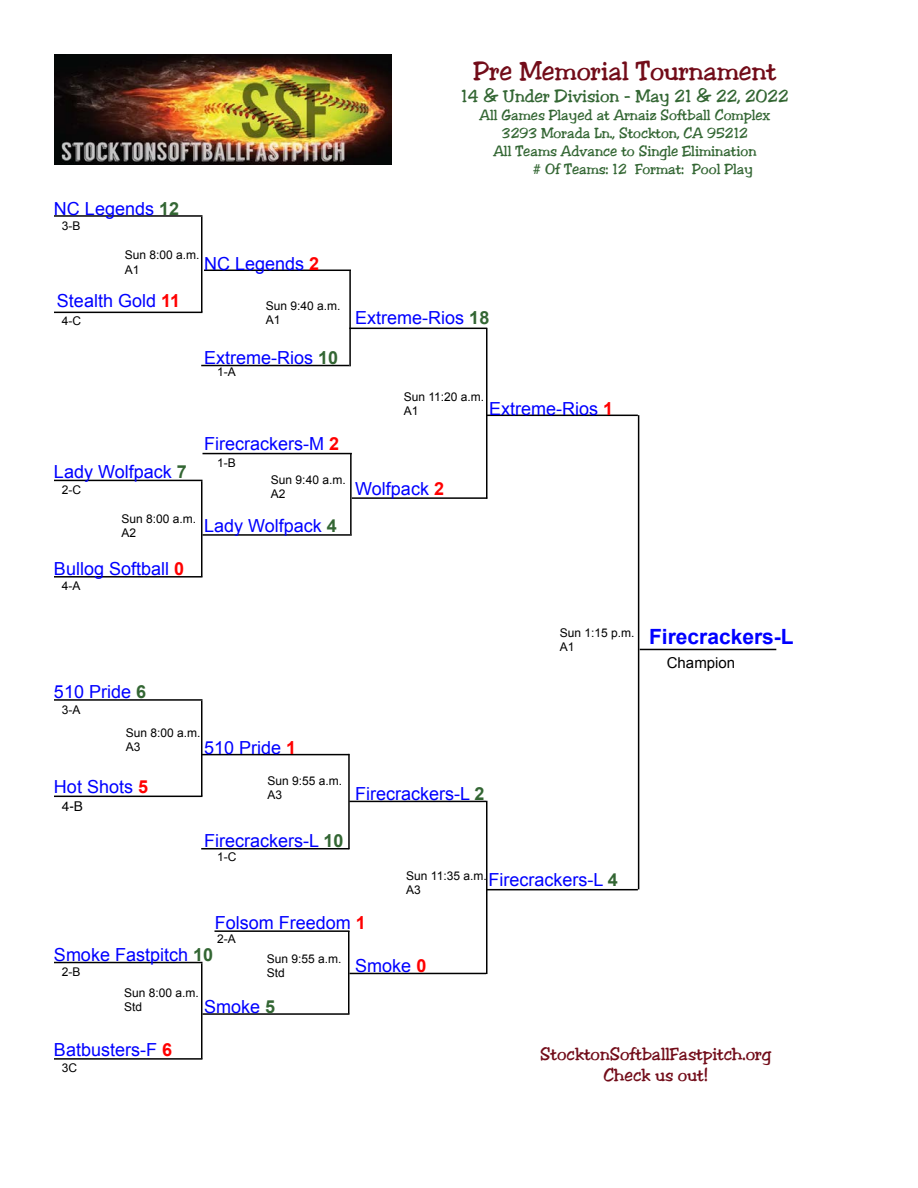
<style>
.page{position:relative;width:918px;height:1188px;background:#fff}
.page>*{position:absolute;margin:0;border:0;box-sizing:border-box;transform-origin:0 0}
.t1{font:27px "Jester";color:#720c19}
.t2{font:700 21px "Arial";color:#00f}
.t3{font:18px "Arial";color:#00f}
.t4{font:18px/21.6px "Jester";color:#720c19;text-align:center}
.t5{font:18px "Jester";color:#363}
.t6{font:15px "Jester";color:#363}
.t7{font:15px "Arial";color:#000}
.t8{font:13.5px "Helvetica";color:#000}
.t9{font:12px/14.4px "Arial";color:#000}
.s1{font-weight:700;color:#363}
.s2{font-weight:700;color:#f00}
</style>
<div class="page">
<img style="left:54px;top:54px;width:337px;height:110px">
<hr style="left:54px;top:576px;width:148px;height:2px;background:#000">
<hr style="left:54px;top:480px;width:148px;height:1px;background:#000">
<hr style="left:204px;top:270px;width:147px;height:1px;background:#000">
<hr style="left:202px;top:453px;width:150px;height:1px;background:#000">
<hr style="left:349px;top:271px;width:2px;height:95px;background:#000">
<hr style="left:349px;top:328px;width:138px;height:1px;background:#000">
<hr style="left:352px;top:497px;width:135px;height:2px;background:#000">
<hr style="left:486px;top:328px;width:2px;height:171px;background:#000">
<hr style="left:486px;top:415px;width:152px;height:1px;background:#000">
<hr style="left:638px;top:415px;width:1px;height:474px;background:#000">
<hr style="left:350px;top:453px;width:2px;height:81px;background:#000">
<hr style="left:202px;top:534px;width:150px;height:2px;background:#000">
<hr style="left:201px;top:481px;width:1px;height:95px;background:#000">
<hr style="left:201px;top:365px;width:148px;height:1px;background:#000">
<hr style="left:54px;top:312px;width:148px;height:1px;background:#000">
<hr style="left:54px;top:215px;width:148px;height:2px;background:#000">
<hr style="left:201px;top:217px;width:1px;height:95px;background:#000">
<hr style="left:54px;top:1058px;width:148px;height:2px;background:#000">
<hr style="left:54px;top:962px;width:148px;height:1px;background:#000">
<hr style="left:349px;top:801px;width:137px;height:1px;background:#000">
<hr style="left:486px;top:801px;width:2px;height:173px;background:#000">
<hr style="left:486px;top:889px;width:152px;height:1px;background:#000">
<hr style="left:214px;top:930px;width:136px;height:2px;background:#000">
<hr style="left:202px;top:1013px;width:148px;height:2px;background:#000">
<hr style="left:348px;top:754px;width:2px;height:95px;background:#000">
<hr style="left:202px;top:754px;width:147px;height:1px;background:#000">
<hr style="left:348px;top:931px;width:2px;height:83px;background:#000">
<hr style="left:350px;top:973px;width:136px;height:1px;background:#000">
<hr style="left:201px;top:963px;width:1px;height:96px;background:#000">
<hr style="left:201px;top:848px;width:148px;height:1px;background:#000">
<hr style="left:54px;top:796px;width:148px;height:1px;background:#000">
<hr style="left:54px;top:699px;width:148px;height:2px;background:#000">
<hr style="left:201px;top:701px;width:1px;height:95px;background:#000">
<hr style="left:640px;top:649px;width:136px;height:1px;background:#000">
<p class="t3" style="left:54px;top:197px;width:127px">NC Legends <span class="s1">12</span></p>
<p class="t9" style="left:62px;top:218px;width:20px">3-B</p>
<p class="t9" style="left:125px;top:248px;width:76px">Sun 8:00 a.m.<br>A1</p>
<p class="t3" style="left:204px;top:252px;width:117px">NC Legends <span class="s2">2</span></p>
<p class="t3" style="left:57px;top:289px;width:125px">Stealth Gold <span class="s2">11</span></p>
<p class="t9" style="left:62px;top:314px;width:21px">4-C</p>
<p class="t9" style="left:266px;top:299px;width:76px">Sun 9:40 a.m.<br>A1</p>
<p class="t3" style="left:204px;top:346px;width:136px">Extreme-Rios <span class="s1">10</span></p>
<p class="t9" style="left:217px;top:365px;width:20px">1-A</p>
<p class="t3" style="left:54px;top:459px;width:134px">Lady Wolfpack <span class="s1">7</span></p>
<p class="t9" style="left:62px;top:483px;width:21px">2-C</p>
<p class="t9" style="left:122px;top:511px;width:76px">Sun 8:00 a.m.<br>A2</p>
<p class="t3" style="left:54px;top:557px;width:132px">Bullog Softball <span class="s2">0</span></p>
<p class="t9" style="left:62px;top:578px;width:20px">4-A</p>
<p class="t3" style="left:204px;top:432px;width:136px">Firecrackers-M <span class="s2">2</span></p>
<p class="t9" style="left:217px;top:456px;width:20px">1-B</p>
<p class="t9" style="left:271px;top:472px;width:76px">Sun 9:40 a.m.<br>A2</p>
<p class="t3" style="left:204px;top:513px;width:134px">Lady Wolfpack <span class="s1">4</span></p>
<h1 class="t1" style="left:474px;top:55px;width:304px">Pre Memorial Tournament</h1>
<p class="t5" style="left:461px;top:85px;width:329px">14 &amp; Under Division - May 21 &amp; 22, 2022</p>
<p class="t6" style="left:480px;top:106px;width:292px">All Games Played at Arnaiz Softball Complex</p>
<p class="t6" style="left:502px;top:124px;width:248px">3293 Morada Ln., Stockton, CA 95212</p>
<p class="t6" style="left:493px;top:142px;width:265px">All Teams Advance to Single Elimination</p>
<p class="t6" style="left:533px;top:160px;width:222px"># Of Teams: 12 Format: Pool Play</p>
<p class="t3" style="left:355px;top:306px;width:136px">Extreme-Rios <span class="s1">18</span></p>
<p class="t9" style="left:404px;top:390px;width:82px">Sun 11:20 a.m.<br>A1</p>
<p class="t3" style="left:489px;top:397px;width:126px">Extreme-Rios <span class="s2">1</span></p>
<p class="t3" style="left:355px;top:477px;width:90px">Wolfpack <span class="s2">2</span></p>
<p class="t3" style="left:54px;top:680px;width:94px">510 Pride <span class="s1">6</span></p>
<p class="t9" style="left:62px;top:702px;width:20px">3-A</p>
<p class="t9" style="left:126px;top:726px;width:76px">Sun 8:00 a.m.<br>A3</p>
<p class="t3" style="left:204px;top:736px;width:94px">510 Pride <span class="s2">1</span></p>
<p class="t3" style="left:54px;top:775px;width:96px">Hot Shots <span class="s2">5</span></p>
<p class="t8" style="left:62px;top:795px;width:23px">4-B</p>
<p class="t9" style="left:268px;top:774px;width:76px">Sun 9:55 a.m.<br>A3</p>
<p class="t3" style="left:204px;top:829px;width:141px">Firecrackers-L <span class="s1">10</span></p>
<p class="t9" style="left:217px;top:849px;width:21px">1-C</p>
<p class="t3" style="left:355px;top:782px;width:131px">Firecrackers-L <span class="s1">2</span></p>
<p class="t9" style="left:560px;top:625px;width:76px">Sun 1:15 p.m.<br>A1</p>
<p class="t9" style="left:406px;top:868px;width:82px">Sun 11:35 a.m.<br>A3</p>
<p class="t3" style="left:489px;top:868px;width:131px">Firecrackers-L <span class="s1">4</span></p>
<p class="t2" style="left:649px;top:623px;width:146px">Firecrackers-L</p>
<p class="t7" style="left:667px;top:653px;width:70px">Champion</p>
<p class="t3" style="left:215px;top:911px;width:153px">Folsom Freedom <span class="s2">1</span></p>
<p class="t9" style="left:217px;top:931px;width:20px">2-A</p>
<p class="t3" style="left:54px;top:943px;width:161px">Smoke Fastpitch <span class="s1">10</span></p>
<p class="t9" style="left:62px;top:965px;width:20px">2-B</p>
<p class="t9" style="left:267px;top:952px;width:76px">Sun 9:55 a.m.<br>Std</p>
<p class="t9" style="left:124px;top:986px;width:76px">Sun 8:00 a.m.<br>Std</p>
<p class="t3" style="left:204px;top:995px;width:73px">Smoke <span class="s1">5</span></p>
<p class="t3" style="left:54px;top:1038px;width:120px">Batbusters-F <span class="s2">6</span></p>
<p class="t9" style="left:62px;top:1060px;width:17px">3C</p>
<p class="t3" style="left:355px;top:954px;width:73px">Smoke <span class="s2">0</span></p>
<p class="t4" style="left:540px;top:1043px;width:232px">StocktonSoftballFastpitch.org<br>Check us out!</p>
</div>
